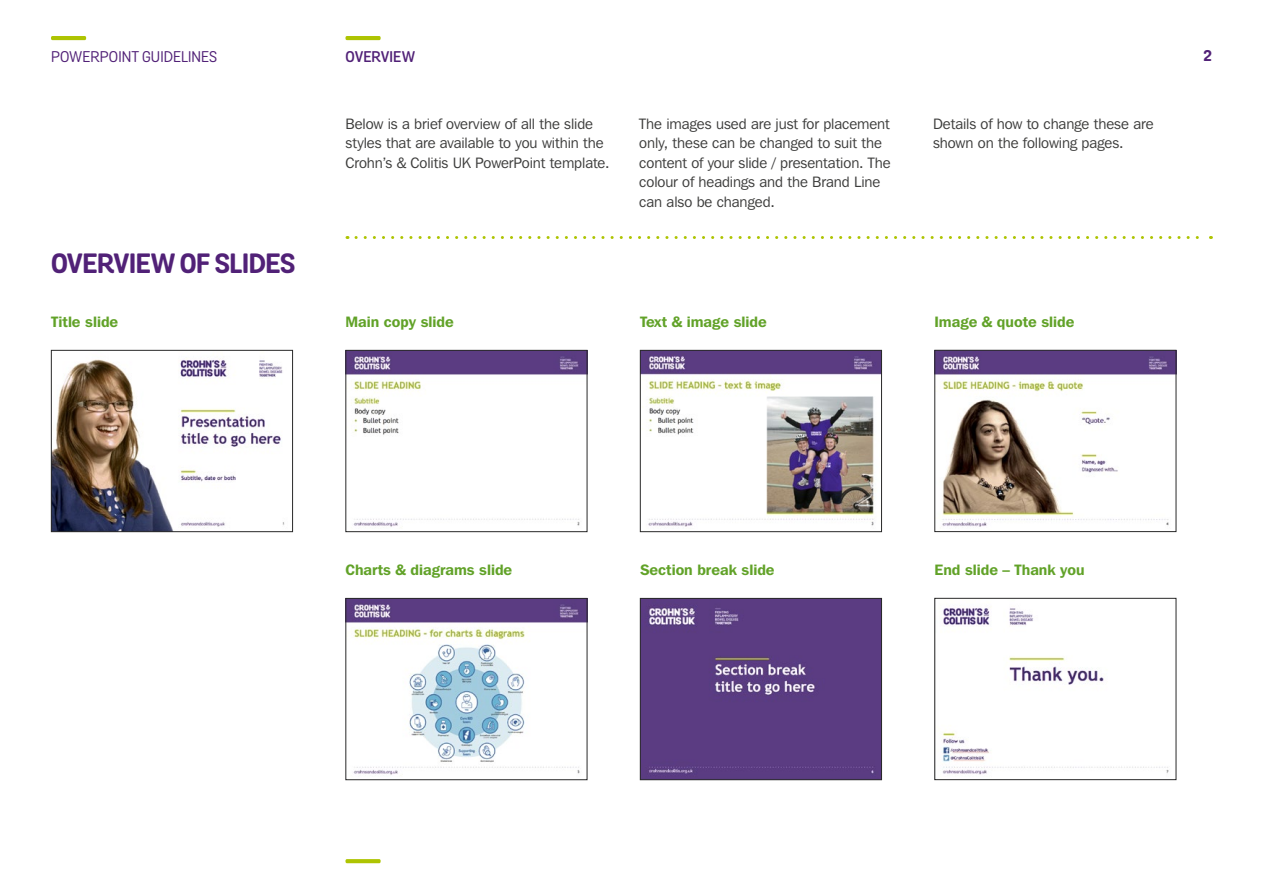
<style>
.page{position:relative;width:1263px;height:893px;background:#fff}
.page>*{position:absolute;margin:0;border:0;box-sizing:border-box;transform-origin:0 0}
.t1{font:700 27px "Grota Sans Alt Rounded";letter-spacing:-.015em;color:#512177}
.t2{font:15px/19.5px "Franklin Gothic IT Cby BT";letter-spacing:-.005em;color:#3c3c3b}
.t3{font:600 15px "Franklin Gothic IT Cby BT";color:#61a228}
.t4{font:15px "Grota Sans Alt Rounded";letter-spacing:.005em;color:#512177}
.t5{font:600 15px "Grota Sans Alt Rounded";letter-spacing:.005em;color:#512177}
.t6{font:700 15px "Grota Sans Alt Rounded";color:#512177}
</style>
<div class="page">
<svg style="left:356px;top:236px;width:855px;height:3px"></svg>
<hr style="left:51px;top:36px;width:35px;height:4px;background:#aec402">
<svg style="left:345px;top:859px;width:36px;height:4px"></svg>
<img style="left:347px;top:600px;width:238px;height:175px">
<div style="left:345px;top:598px;width:242px;height:182px;border:1px solid #292929"></div>
<img style="left:642px;top:600px;width:238px;height:178px">
<div style="left:640px;top:598px;width:242px;height:182px;border:1px solid #292929"></div>
<img style="left:936px;top:352px;width:238px;height:175px">
<div style="left:934px;top:350px;width:242px;height:182px;border:1px solid #292929"></div>
<img style="left:942px;top:608px;width:227px;height:167px">
<div style="left:934px;top:598px;width:242px;height:182px;border:1px solid #292929"></div>
<img style="left:53px;top:358px;width:232px;height:172px">
<div style="left:51px;top:350px;width:242px;height:182px;border:1px solid #292929"></div>
<img style="left:347px;top:352px;width:238px;height:175px">
<div style="left:345px;top:350px;width:242px;height:182px;border:1px solid #292929"></div>
<img style="left:642px;top:352px;width:238px;height:175px">
<div style="left:640px;top:350px;width:242px;height:182px;border:1px solid #292929"></div>
<hr style="left:345px;top:36px;width:36px;height:4px;background:#aec402">
<p class="t4" style="left:51px;top:48px;width:168px">POWERPOINT GUIDELINES</p>
<p class="t6" style="left:1203px;top:46px;width:10px">2</p>
<p class="t5" style="left:345px;top:47px;width:71px">OVERVIEW</p>
<h1 class="t1" style="left:51px;top:246px;width:246px">OVERVIEW OF SLIDES</h1>
<p class="t2" style="left:345px;top:114px;width:266px">Below is a brief overview of all the slide styles that are available to you within the<br>Crohn’s &amp; Colitis UK PowerPoint template.</p>
<p class="t2" style="left:639px;top:114px;width:253px">The images used are just for placement only, these can be changed to suit the content of your slide / presentation. The colour of headings and the Brand Line can also be changed.</p>
<p class="t2" style="left:933px;top:114px;width:222px">Details of how to change these are shown on the following pages.</p>
<p class="t3" style="left:51px;top:312px;width:69px">Title slide</p>
<p class="t3" style="left:345px;top:312px;width:110px">Main copy slide</p>
<p class="t3" style="left:640px;top:312px;width:128px">Text &amp; image slide</p>
<p class="t3" style="left:934px;top:312px;width:141px">Image &amp; quote slide</p>
<p class="t3" style="left:345px;top:560px;width:168px">Charts &amp; diagrams slide</p>
<p class="t3" style="left:640px;top:560px;width:136px">Section break slide</p>
<p class="t3" style="left:934px;top:560px;width:152px">End slide – Thank you</p>
</div>
